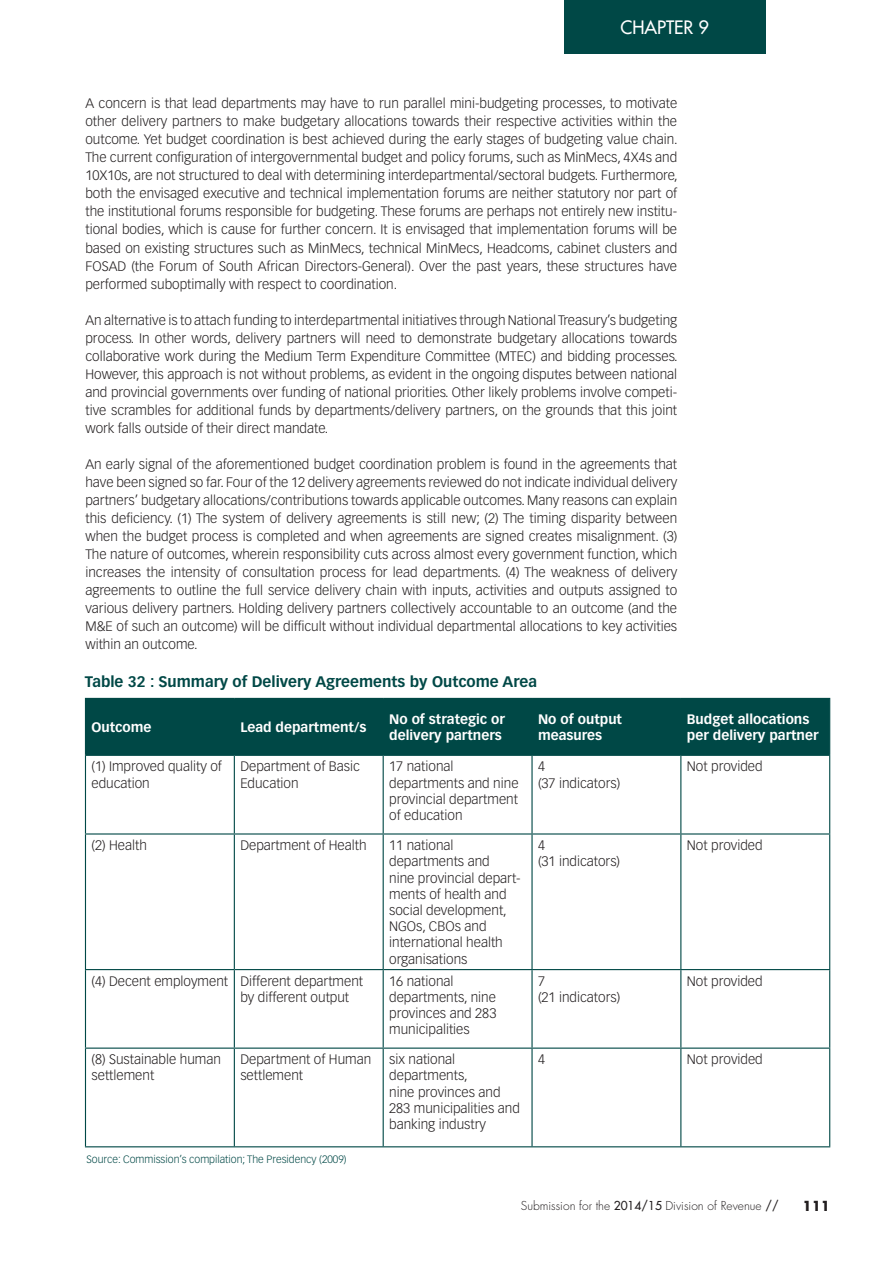
<style>
.page{position:relative;width:893px;height:1264px;background:#fff}
.page>*{position:absolute;margin:0;border:0;box-sizing:border-box;transform-origin:0 0}
.t1{font:18px "Futura";color:#fff}
.t2{font:700 15px "Vectora LH";color:#004846}
.t3{font:300 13.5px/18px "Vectora LH";color:#231f20}
.t4{font:700 13.5px/16.2px "Vectora LH";color:#fff}
.t5{font:700 13.5px "Futura";color:#231f20}
.t6{font:300 12px "Futura";color:#231f20}
.t7{font:300 10.5px "Vectora LH";color:#004846}
.s1{font-weight:400}
</style>
<div class="page">
<div style="left:564px;top:0;width:202px;height:54px;background:#004846"></div>
<div style="left:86px;top:699px;width:743px;height:55px;background:#004846"></div>
<hr style="left:85px;top:697px;width:149px;height:2px;background:#004846">
<hr style="left:85px;top:699px;width:1px;height:55px;background:#004846">
<hr style="left:234px;top:697px;width:149px;height:2px;background:#004846">
<hr style="left:234px;top:699px;width:1px;height:55px;background:#004846">
<hr style="left:383px;top:697px;width:149px;height:2px;background:#004846">
<hr style="left:383px;top:699px;width:1px;height:55px;background:#004846">
<hr style="left:532px;top:697px;width:149px;height:2px;background:#004846">
<hr style="left:531px;top:699px;width:1px;height:55px;background:#004846">
<hr style="left:681px;top:697px;width:149px;height:2px;background:#004846">
<hr style="left:680px;top:699px;width:1px;height:55px;background:#004846">
<hr style="left:829px;top:699px;width:1px;height:55px;background:#004846">
<hr style="left:85px;top:754px;width:149px;height:1px;background:#004846">
<hr style="left:85px;top:755px;width:1px;height:78px;background:#004846">
<hr style="left:234px;top:754px;width:149px;height:1px;background:#004846">
<hr style="left:234px;top:755px;width:1px;height:78px;background:#004846">
<hr style="left:383px;top:754px;width:149px;height:1px;background:#004846">
<hr style="left:383px;top:755px;width:1px;height:78px;background:#004846">
<hr style="left:532px;top:754px;width:149px;height:1px;background:#004846">
<hr style="left:531px;top:755px;width:1px;height:78px;background:#004846">
<hr style="left:681px;top:754px;width:149px;height:1px;background:#004846">
<hr style="left:680px;top:755px;width:1px;height:78px;background:#004846">
<hr style="left:829px;top:755px;width:1px;height:78px;background:#004846">
<hr style="left:85px;top:833px;width:149px;height:1px;background:#004846">
<hr style="left:85px;top:834px;width:1px;height:134px;background:#004846">
<hr style="left:234px;top:833px;width:149px;height:1px;background:#004846">
<hr style="left:234px;top:834px;width:1px;height:134px;background:#004846">
<hr style="left:383px;top:833px;width:149px;height:1px;background:#004846">
<hr style="left:383px;top:834px;width:1px;height:134px;background:#004846">
<hr style="left:532px;top:833px;width:149px;height:1px;background:#004846">
<hr style="left:531px;top:834px;width:1px;height:134px;background:#004846">
<hr style="left:681px;top:833px;width:149px;height:1px;background:#004846">
<hr style="left:680px;top:834px;width:1px;height:134px;background:#004846">
<hr style="left:829px;top:834px;width:1px;height:134px;background:#004846">
<hr style="left:85px;top:968px;width:149px;height:2px;background:#004846">
<hr style="left:85px;top:970px;width:1px;height:77px;background:#004846">
<hr style="left:234px;top:968px;width:149px;height:2px;background:#004846">
<hr style="left:234px;top:970px;width:1px;height:77px;background:#004846">
<hr style="left:383px;top:968px;width:149px;height:2px;background:#004846">
<hr style="left:383px;top:970px;width:1px;height:77px;background:#004846">
<hr style="left:532px;top:968px;width:149px;height:2px;background:#004846">
<hr style="left:531px;top:970px;width:1px;height:77px;background:#004846">
<hr style="left:681px;top:968px;width:149px;height:2px;background:#004846">
<hr style="left:680px;top:970px;width:1px;height:77px;background:#004846">
<hr style="left:829px;top:970px;width:1px;height:77px;background:#004846">
<hr style="left:85px;top:1047px;width:149px;height:1px;background:#004846">
<hr style="left:85px;top:1048px;width:1px;height:98px;background:#004846">
<hr style="left:234px;top:1047px;width:149px;height:1px;background:#004846">
<hr style="left:234px;top:1048px;width:1px;height:98px;background:#004846">
<hr style="left:383px;top:1047px;width:149px;height:1px;background:#004846">
<hr style="left:383px;top:1048px;width:1px;height:98px;background:#004846">
<hr style="left:532px;top:1047px;width:149px;height:1px;background:#004846">
<hr style="left:531px;top:1048px;width:1px;height:98px;background:#004846">
<hr style="left:681px;top:1047px;width:149px;height:1px;background:#004846">
<hr style="left:680px;top:1048px;width:1px;height:98px;background:#004846">
<hr style="left:829px;top:1048px;width:1px;height:98px;background:#004846">
<hr style="left:85px;top:1146px;width:745px;height:1px;background:#004846">
<h1 class="t1" style="left:620px;top:19px;width:90px">CHAPTER 9</h1>
<p class="t3" style="left:85px;top:95px;width:594px;text-align:justify">A concern is that lead departments may have to run parallel mini-budgeting processes, to motivate other delivery partners to make budgetary allocations towards their respective activities within the outcome. Yet budget coordination is best achieved during the early stages of budgeting value chain.<br>The current configuration of intergovernmental budget and policy forums, such as MinMecs, 4X4s and 10X10s, are not structured to deal with determining interdepartmental/sectoral budgets. Furthermore, both the envisaged executive and technical implementation forums are neither statutory nor part of the institutional forums responsible for budgeting. These forums are perhaps not entirely new institu&shy;tional bodies, which is cause for further concern. It is envisaged that implementation forums will be based on existing structures such as MinMecs, technical MinMecs, Headcoms, cabinet clusters and FOSAD (the Forum of South African Directors-General). Over the past years, these structures have performed suboptimally with respect to coordination.</p>
<p class="t3" style="left:85px;top:311px;width:594px;text-align:justify">An alternative is to attach funding to interdepartmental initiatives through National Treasury’s budgeting process. In other words, delivery partners will need to demonstrate budgetary allocations towards collaborative work during the Medium Term Expenditure Committee (MTEC) and bidding processes.<br>However, this approach is not without problems, as evident in the ongoing disputes between national and provincial governments over funding of national priorities. Other likely problems involve competi&shy;tive scrambles for additional funds by departments/delivery partners, on the grounds that this joint work falls outside of their direct mandate.</p>
<p class="t3" style="left:85px;top:455px;width:593px;text-align:justify">An early signal of the aforementioned budget coordination problem is found in the agreements that have been signed so far. Four of the 12 delivery agreements reviewed do not indicate individual delivery partners’ budgetary allocations/contributions towards applicable outcomes. Many reasons can explain this deficiency. (1) The system of delivery agreements is still new; (2) The timing disparity between when the budget process is completed and when agreements are signed creates misalignment. (3)<br>The nature of outcomes, wherein responsibility cuts across almost every government function, which increases the intensity of consultation process for lead departments. (4) The weakness of delivery agreements to outline the full service delivery chain with inputs, activities and outputs assigned to various delivery partners. Holding delivery partners collectively accountable to an outcome (and the M&amp;E of such an outcome) will be difficult without individual departmental allocations to key activities within an outcome.</p>
<p class="t2" style="left:85px;top:675px;width:454px">Table 32 : Summary of Delivery Agreements by Outcome Area</p>
<p class="t4" style="left:91px;top:720px;width:61px">Outcome</p>
<p class="t4" style="left:240px;top:720px;width:127px">Lead department/s</p>
<p class="t4" style="left:389px;top:712px;width:117px">No of strategic or delivery partners</p>
<p class="t4" style="left:538px;top:712px;width:86px">No of output measures</p>
<p class="t4" style="left:687px;top:712px;width:133px">Budget allocations per delivery partner</p>
<p class="t3" style="left:91px;top:759px;width:132px;line-height:16.2px">(1) Improved quality of education</p>
<p class="t3" style="left:240px;top:759px;width:121px;line-height:16.2px">Department of Basic<br>Education</p>
<p class="t3" style="left:389px;top:759px;width:131px;line-height:16.2px">17 national departments and nine provincial department of education</p>
<p class="t3" style="left:538px;top:759px;width:84px;line-height:16.2px">4<br>(37 indicators)</p>
<p class="t3" style="left:687px;top:758px;width:77px">Not provided</p>
<p class="t3" style="left:92px;top:837px;width:57px">(2) Health</p>
<p class="t3" style="left:240px;top:837px;width:128px">Department of Health</p>
<p class="t3" style="left:389px;top:838px;width:133px;line-height:16.2px">11 national departments and<br>nine provincial depart&shy;ments of health and social development,<br>NGOs, CBOs and international health organisations</p>
<p class="t3" style="left:538px;top:838px;width:84px;line-height:16.2px">4<br>(31 indicators)</p>
<p class="t3" style="left:687px;top:837px;width:77px">Not provided</p>
<p class="t3" style="left:240px;top:973px;width:124px;line-height:16.2px;text-indent:-149px">(4) Decent employment Different department by different output</p>
<p class="t3" style="left:389px;top:973px;width:109px;line-height:16.2px">16 national departments, nine provinces and 283 municipalities</p>
<p class="t3" style="left:538px;top:973px;width:84px;line-height:16.2px">7<br>(21 indicators)</p>
<p class="t3" style="left:687px;top:972px;width:77px">Not provided</p>
<p class="t3" style="left:92px;top:1052px;width:131px;line-height:16.2px">(8) Sustainable human settlement</p>
<p class="t3" style="left:240px;top:1052px;width:132px;line-height:16.2px">Department of Human settlement</p>
<p class="t3" style="left:389px;top:1052px;width:132px;line-height:16.2px">six national departments,<br>nine provinces and<br>283 municipalities and banking industry</p>
<p class="t3" style="left:538px;top:1051px;width:9px">4</p>
<p class="t3" style="left:687px;top:1051px;width:77px">Not provided</p>
<p class="t7" style="left:86px;top:1155px;width:262px">Source: Commission’s compilation; The Presidency (2009)</p>
<p class="t6" style="left:521px;top:1199px;width:259px">Submission for the <span class="s1">2014/15</span> Division of Revenue <span class="s1">//</span></p>
<p class="t5" style="left:802px;top:1199px;width:29px">111</p>
</div>
